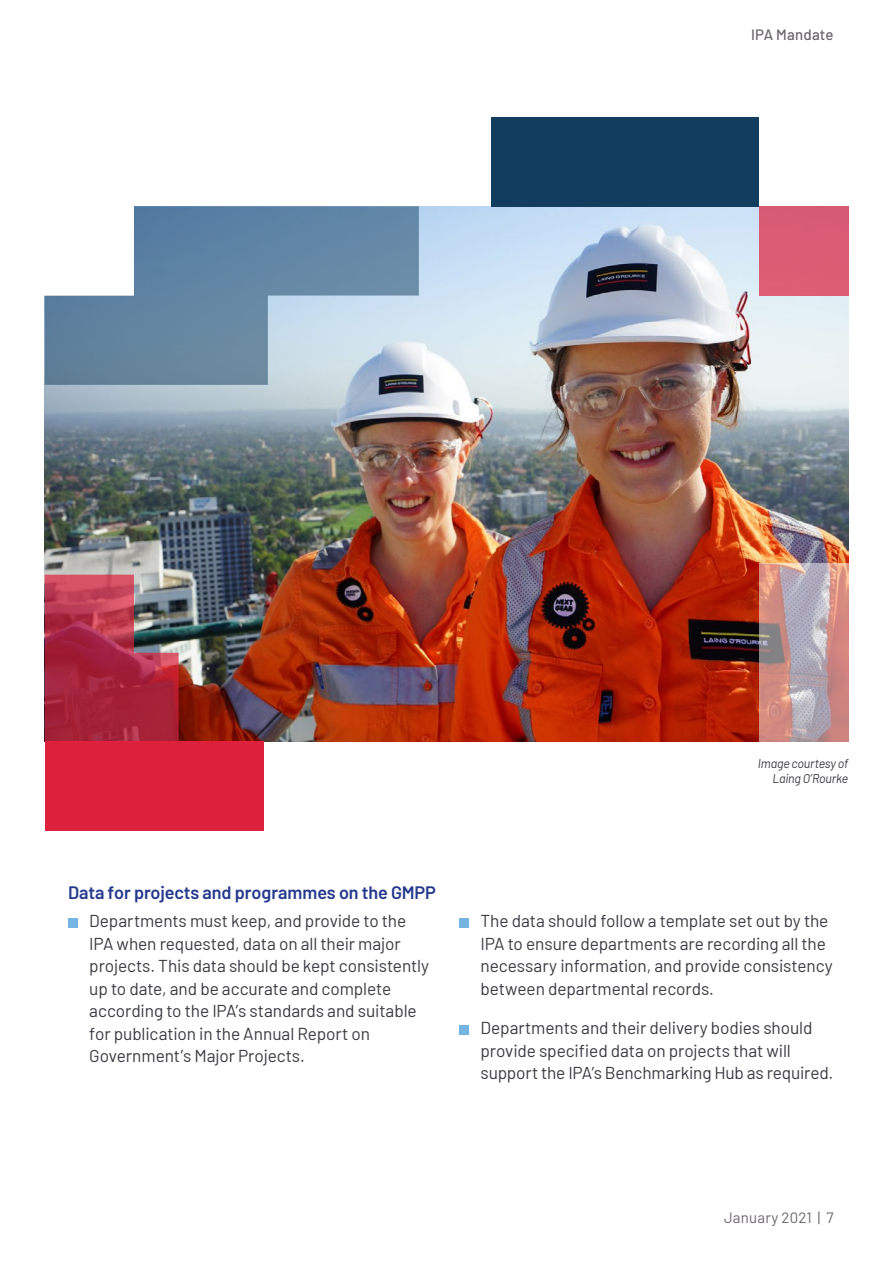
<style>
.page{position:relative;width:893px;height:1263px;background:#fff}
.page>*{position:absolute;margin:0;border:0;box-sizing:border-box;transform-origin:0 0}
.t1{font:600 18px "Barlow";letter-spacing:-.005em;color:#24388d}
.t2{font:17.25px/22.5px "Barlow";letter-spacing:-.005em;color:#3a3a43}
.t3{font:15px "Barlow";letter-spacing:.015em;color:#6a656d}
.t4{font:500 15px "Barlow";letter-spacing:.01em;color:#6a656d}
.t5{font:italic 12.75px/15px "Barlow";letter-spacing:-.01em;color:#3a3a43;text-align:right}
</style>
<div class="page">
<img style="left:45px;top:206px;width:803px;height:536px">
<div style="left:491px;top:117px;width:268px;height:89px;background:#123d5e"></div>
<div style="left:759px;top:206px;width:89px;height:90px;background:#da5c74"></div>
<svg style="left:45px;top:206px;width:374px;height:179px;background:#88a3ba"></svg>
<svg style="left:759px;top:563px;width:90px;height:179px;background:#c19b9c"></svg>
<div style="left:45px;top:742px;width:219px;height:89px;background:#dd213d"></div>
<svg style="left:45px;top:575px;width:134px;height:167px;background:#a4384c"></svg>
<div style="left:68px;top:918px;width:9px;height:9px;background:#75b5e4"></div>
<div style="left:459px;top:918px;width:10px;height:9px;background:#75b5e4"></div>
<div style="left:459px;top:1025px;width:10px;height:9px;background:#75b5e4"></div>
<p class="t4" style="left:751px;top:24px;width:84px">IPA Mandate</p>
<p class="t5" style="left:758px;top:754px;width:92px">Image courtesy of<br>Laing O’Rourke</p>
<p class="t1" style="left:68px;top:879px;width:369px">Data for projects and programmes on the GMPP</p>
<p class="t2" style="left:89px;top:908px;width:341px">Departments must keep, and provide to the IPA when requested, data on all their major projects. This data should be kept consistently up to date, and be accurate and complete according to the IPA’s standards and suitable for publication in the Annual Report on Government’s Major Projects.</p>
<p class="t2" style="left:480px;top:908px;width:354px">The data should follow a template set out by the IPA to ensure departments are recording all the necessary information, and provide consistency between departmental records.</p>
<p class="t2" style="left:480px;top:1015px;width:354px">Departments and their delivery bodies should provide specified data on projects that will support the IPA’s Benchmarking Hub as required.</p>
<p class="t3" style="left:724px;top:1206px;width:111px">January 2021 | 7</p>
</div>
